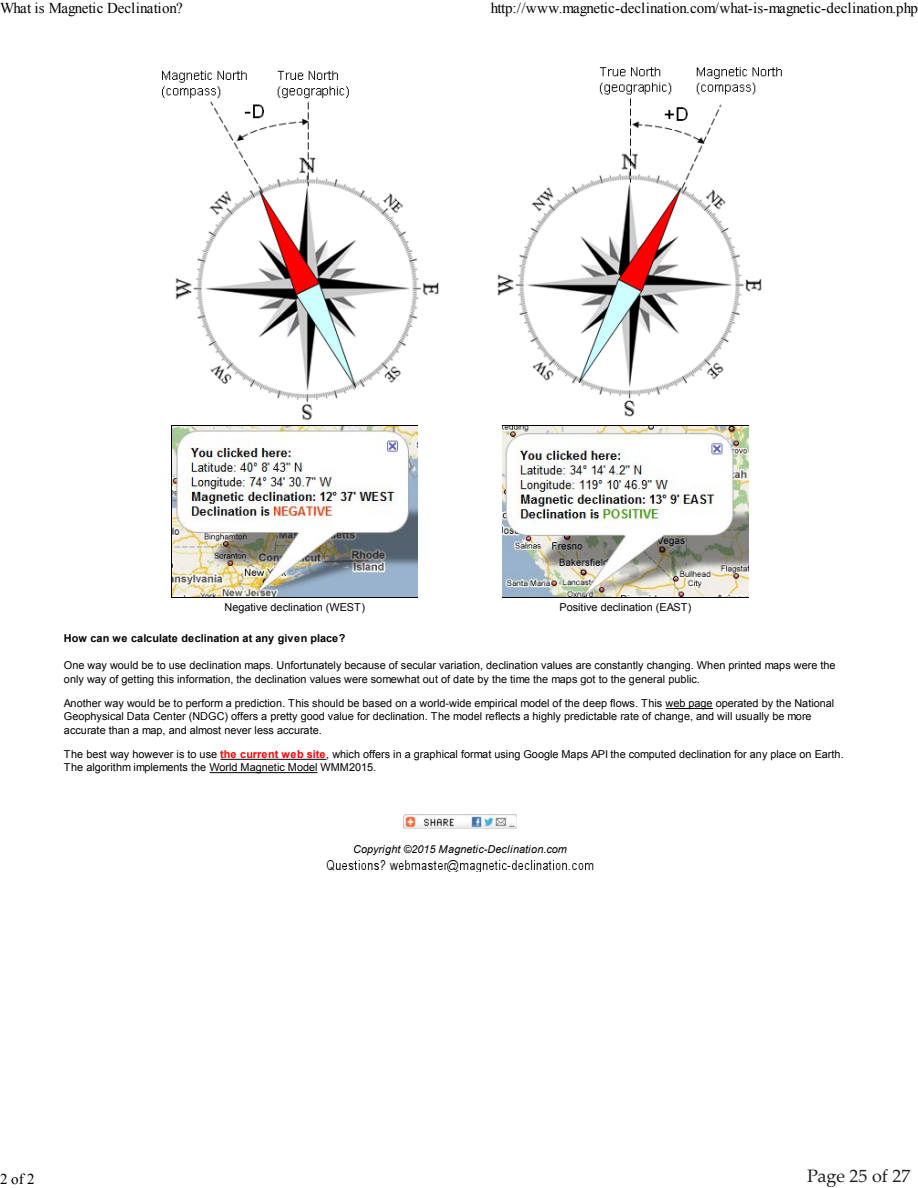
<style>
.page{position:relative;width:918px;height:1188px;background:#fff}
.page>*{position:absolute;margin:0;border:0;box-sizing:border-box;transform-origin:0 0}
.t1{font:18px "Palatino Linotype";color:#231f20}
.t2{font:15px "Times New Roman";letter-spacing:.005em;color:#000}
.t3{font:10.95px/13.4px "Arial";color:#000}
.t4{font:700 10.95px "Arial";color:#000}
.t5{font:italic 10.95px "Arial";letter-spacing:.005em;color:#000}
.s1{font-weight:700;color:#f00}
</style>
<div class="page">
<img style="left:162px;top:70px;width:277px;height:351px">
<hr style="left:417px;top:426px;width:1px;height:171px;background:#000">
<hr style="left:172px;top:597px;width:246px;height:1px;background:#000">
<hr style="left:171px;top:426px;width:1px;height:172px;background:#000">
<img style="left:172px;top:426px;width:245px;height:171px">
<img style="left:497px;top:67px;width:285px;height:350px">
<hr style="left:748px;top:426px;width:1px;height:171px;background:#000">
<hr style="left:503px;top:597px;width:246px;height:1px;background:#000">
<hr style="left:502px;top:426px;width:1px;height:172px;background:#000">
<img style="left:503px;top:426px;width:245px;height:171px">
<hr style="left:666px;top:708px;width:47px;height:1px;background:#000">
<hr style="left:220px;top:759px;width:107px;height:1px;background:#000">
<hr style="left:210px;top:772px;width:107px;height:1px;background:#000">
<img style="left:326px;top:860px;width:268px;height:12px">
<img style="left:403px;top:814px;width:114px;height:15px">
<p class="t2" style="left:0;top:-2px;width:184px">What is Magnetic Declination?</p>
<p class="t2" style="left:491px;top:-2px;width:429px">http://www.magnetic-declination.com/what-is-magnetic-declination.php</p>
<p class="t3" style="left:225px;top:601px;width:142px">Negative declination (WEST)</p>
<p class="t3" style="left:559px;top:601px;width:134px">Positive declination (EAST)</p>
<p class="t4" style="left:64px;top:630px;width:283px">How can we calculate declination at any given place?</p>
<p class="t3" style="left:64px;top:659px;width:773px">One way would be to use declination maps. Unfortunately because of secular variation, declination values are constantly changing. When printed maps were the only way of getting this information, the declination values were somewhat out of date by the time the maps got to the general public.</p>
<p class="t3" style="left:64px;top:697px;width:772px">Another way would be to perform a prediction. This should be based on a world-wide empirical model of the deep flows. This web page operated by the National<br>Geophysical Data Center (NDGC) offers a pretty good value for declination. The model reflects a highly predictable rate of change, and will usually be more accurate than a map, and almost never less accurate.</p>
<p class="t3" style="left:64px;top:747px;width:781px">The best way however is to use <span class="s1">the current web site</span>, which offers in a graphical format using Google Maps API the computed declination for any place on Earth.<br>The algorithm implements the World Magnetic Model WMM2015.</p>
<p class="t5" style="left:353px;top:842px;width:215px">Copyright ©2015 Magnetic-Declination.com</p>
<p class="t2" style="left:0;top:1169px;width:36px">2 of 2</p>
<h1 class="t1" style="left:807px;top:1163px;width:105px">Page 25 of 27</h1>
<p class="t2" style="left:811px;top:1169px;width:109px">03/31/2015 23:25</p>
</div>
